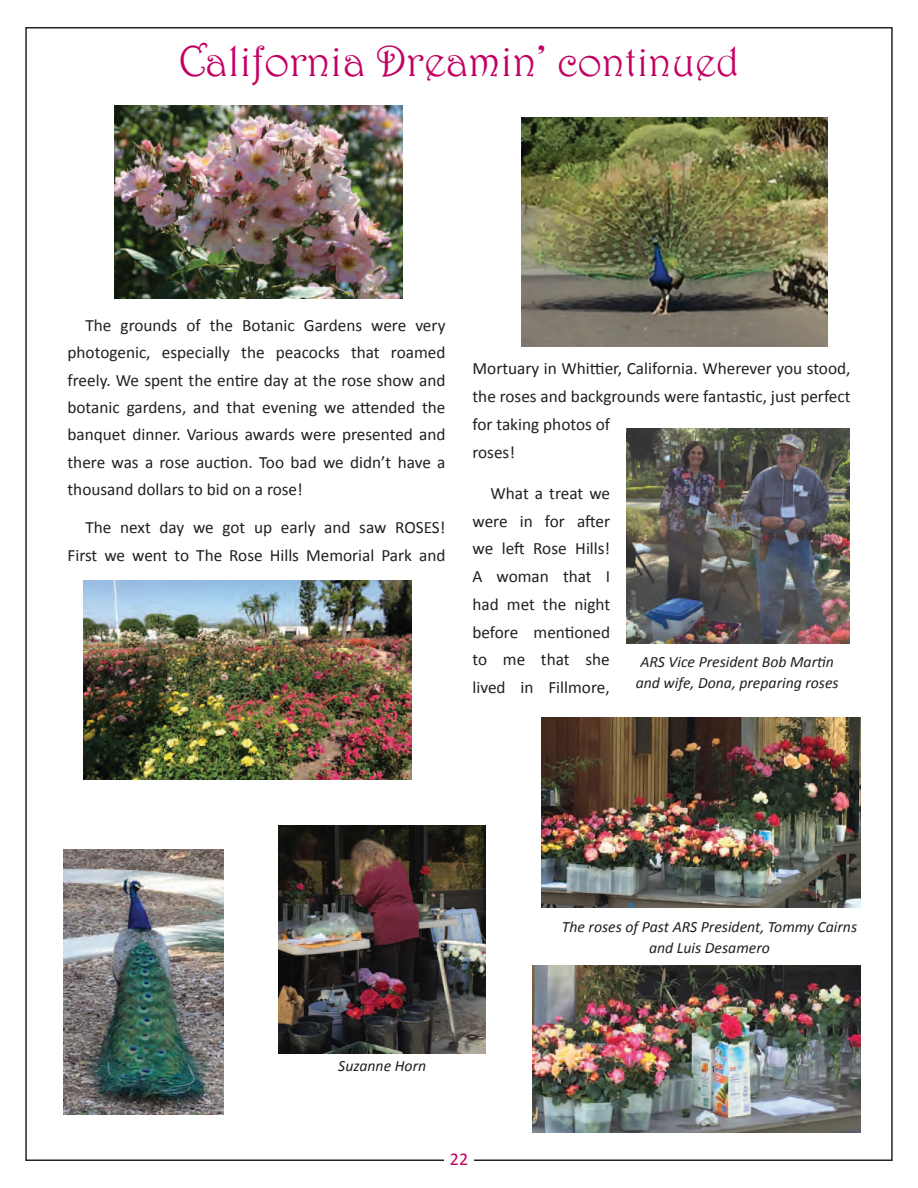
<style>
.page{position:relative;width:918px;height:1188px;background:#fff}
.page>*{position:absolute;margin:0;border:0;box-sizing:border-box;transform-origin:0 0}
.t1{font:43.5px "Harrington";color:#c30162}
.t2{font:18px "Calibri";color:#c30162}
.t3{font:17.25px/27.8px "Calibri";color:#231f20;text-align:justify}
.t4{font:italic 15.75px/21px "Calibri";color:#231f20}
.s1{font-size:42px}
</style>
<div class="page">
<img style="left:521px;top:117px;width:306px;height:229px">
<img style="left:63px;top:849px;width:160px;height:266px">
<img style="left:84px;top:581px;width:328px;height:199px">
<img style="left:532px;top:965px;width:329px;height:167px">
<img style="left:627px;top:429px;width:223px;height:214px">
<img style="left:278px;top:826px;width:208px;height:227px">
<img style="left:114px;top:105px;width:288px;height:194px">
<img style="left:542px;top:717px;width:319px;height:190px">
<h1 class="t1" style="left:179px;top:34px;width:562px">California Dreamin’ <span class="s1">continued</span></h1>
<p class="t3" style="left:68px;top:312px;width:380px;text-indent:18px">The grounds of the Botanic Gardens were very photogenic, especially the peacocks that roamed freely. We spent the entire day at the rose show and botanic gardens, and that evening we attended the banquet dinner. Various awards were presented and there was a rose auction. Too bad we didn’t have a thousand dollars to bid on a rose!</p>
<p class="t3" style="left:68px;top:514px;width:379px;text-align:right">The next day we got up early and saw ROSES!<br>First we went to The Rose Hills Memorial Park and</p>
<p class="t3" style="left:473px;top:355px;width:379px;text-align:left">Mortuary in Whittier, California. Wherever you stood, the roses and backgrounds were fantastic, just perfect for taking photos of<br>roses!</p>
<p class="t3" style="left:473px;top:479px;width:139px;text-indent:18px">What a treat we were in for after we left Rose Hills!<br>A woman that I had met the night before mentioned to me that she lived in Fillmore,</p>
<p class="t4" style="left:636px;top:651px;width:205px">ARS Vice President Bob Martin and wife, Dona, preparing roses</p>
<p class="t4" style="left:338px;top:1055px;width:89px">Suzanne Horn</p>
<p class="t4" style="left:562px;top:916px;width:297px;text-align:center">The roses of Past ARS President, Tommy Cairns and Luis Desamero</p>
<p class="t2" style="left:450px;top:1147px;width:20px">22</p>
</div>
